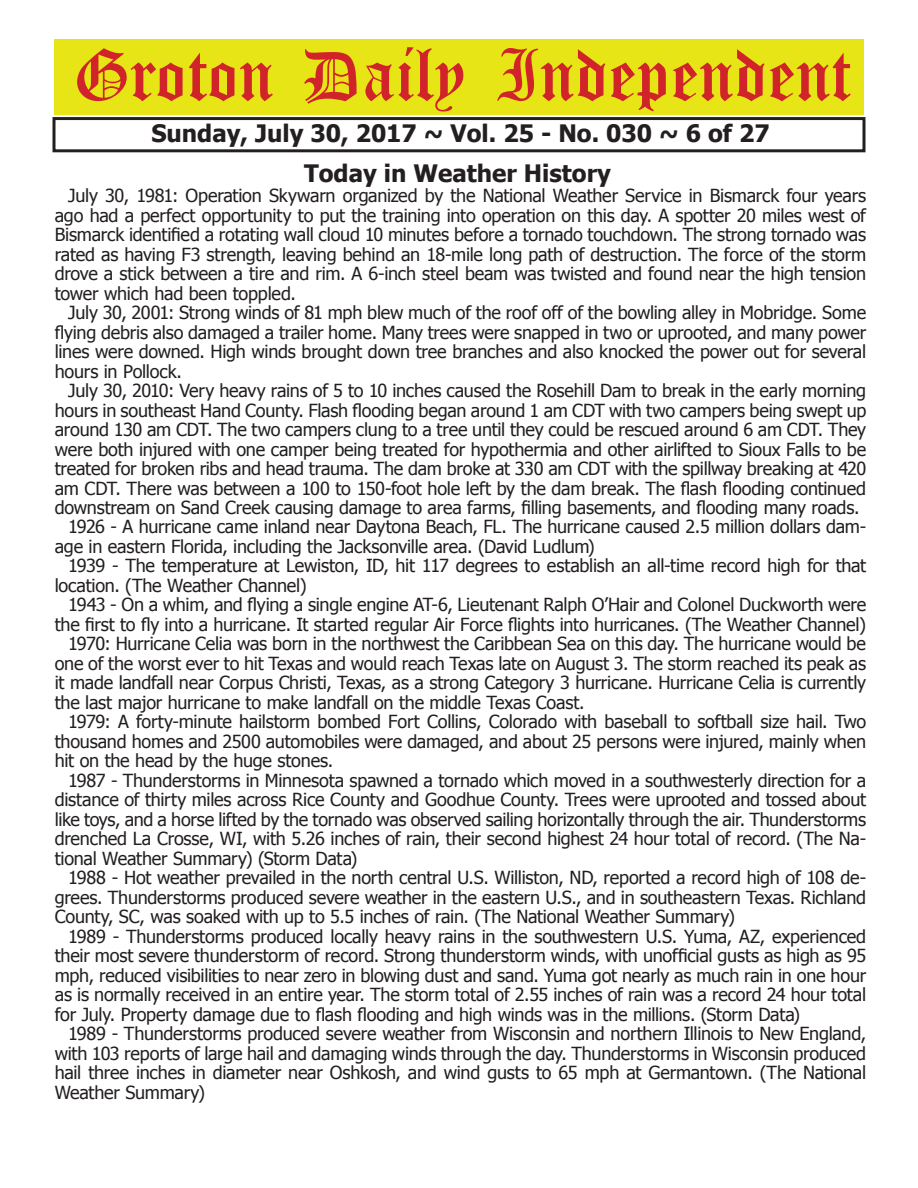
<style>
.page{position:relative;width:918px;height:1188px;background:#fff}
.page>*{position:absolute;margin:0;border:0;box-sizing:border-box;transform-origin:0 0}
.t1{font:54px "Old English Five";color:#d1232a}
.t2{font:700 24px "Tahoma";color:#231f20}
.t3{font:18px/19.5px "Tahoma";letter-spacing:-.015em;color:#231f20;text-align:justify}
</style>
<div class="page">
<div style="left:52px;top:117px;width:814px;height:35px;border:3px solid #231f20"></div>
<div style="left:54px;top:40px;width:810px;height:75px;background:#e7e515"></div>
<h1 class="t1" style="left:73px;top:50px;width:779px">Groton Daily Independent</h1>
<h2 class="t2" style="left:151px;top:116px;width:620px">Sunday, July 30, 2017 ~ Vol. 25 - No. 030 ~ 6 of 27</h2>
<h2 class="t2" style="left:304px;top:157px;width:308px">Today in Weather History</h2>
<p class="t3" style="left:55px;top:185px;width:813px;text-indent:14px">July 30, 1981: Operation Skywarn organized by the National Weather Service in Bismarck four years ago had a perfect opportunity to put the training into operation on this day. A spotter 20 miles west of Bismarck identified a rotating wall cloud 10 minutes before a tornado touchdown. The strong tornado was rated as having F3 strength, leaving behind an 18-mile long path of destruction. The force of the storm drove a stick between a tire and rim. A 6-inch steel beam was twisted and found near the high tension tower which had been toppled.</p>
<p class="t3" style="left:55px;top:302px;width:813px;text-indent:14px">July 30, 2001: Strong winds of 81 mph blew much of the roof off of the bowling alley in Mobridge. Some flying debris also damaged a trailer home. Many trees were snapped in two or uprooted, and many power lines were downed. High winds brought down tree branches and also knocked the power out for several hours in Pollock.</p>
<p class="t3" style="left:68px;top:380px;width:799px">July 30, 2010: Very heavy rains of 5 to 10 inches caused the Rosehill Dam to break in the early morning</p>
<p class="t3" style="left:55px;top:399px;width:813px">hours in southeast Hand County. Flash flooding began around 1 am CDT with two campers being swept up</p>
<p class="t3" style="left:55px;top:419px;width:813px">around 130 am CDT. The two campers clung to a tree until they could be rescued around 6 am CDT. They</p>
<p class="t3" style="left:55px;top:438px;width:813px">were both injured with one camper being treated for hypothermia and other airlifted to Sioux Falls to be</p>
<p class="t3" style="left:55px;top:458px;width:813px">treated for broken ribs and head trauma. The dam broke at 330 am CDT with the spillway breaking at 420</p>
<p class="t3" style="left:55px;top:477px;width:813px">am CDT. There was between a 100 to 150-foot hole left by the dam break. The flash flooding continued</p>
<p class="t3" style="left:55px;top:497px;width:806px">downstream on Sand Creek causing damage to area farms, filling basements, and flooding many roads.</p>
<p class="t3" style="left:68px;top:516px;width:799px">1926 - A hurricane came inland near Daytona Beach, FL. The hurricane caused 2.5 million dollars dam-</p>
<p class="t3" style="left:55px;top:536px;width:542px">age in eastern Florida, including the Jacksonville area. (David Ludlum)</p>
<p class="t3" style="left:68px;top:555px;width:800px">1939 - The temperature at Lewiston, ID, hit 117 degrees to establish an all-time record high for that</p>
<p class="t3" style="left:55px;top:575px;width:254px">location. (The Weather Channel)</p>
<p class="t3" style="left:68px;top:594px;width:800px">1943 - On a whim, and flying a single engine AT-6, Lieutenant Ralph O’Hair and Colonel Duckworth were</p>
<p class="t3" style="left:55px;top:614px;width:813px">the first to fly into a hurricane. It started regular Air Force flights into hurricanes. (The Weather Channel)</p>
<p class="t3" style="left:68px;top:633px;width:799px">1970: Hurricane Celia was born in the northwest the Caribbean Sea on this day. The hurricane would be</p>
<p class="t3" style="left:55px;top:653px;width:813px">one of the worst ever to hit Texas and would reach Texas late on August 3. The storm reached its peak as</p>
<p class="t3" style="left:55px;top:672px;width:813px">it made landfall near Corpus Christi, Texas, as a strong Category 3 hurricane. Hurricane Celia is currently</p>
<p class="t3" style="left:55px;top:692px;width:531px">the last major hurricane to make landfall on the middle Texas Coast.</p>
<p class="t3" style="left:68px;top:711px;width:799px">1979: A forty-minute hailstorm bombed Fort Collins, Colorado with baseball to softball size hail. Two</p>
<p class="t3" style="left:55px;top:731px;width:813px">thousand homes and 2500 automobiles were damaged, and about 25 persons were injured, mainly when</p>
<p class="t3" style="left:55px;top:750px;width:280px">hit on the head by the huge stones.</p>
<p class="t3" style="left:68px;top:770px;width:799px">1987 - Thunderstorms in Minnesota spawned a tornado which moved in a southwesterly direction for a</p>
<p class="t3" style="left:55px;top:789px;width:813px">distance of thirty miles across Rice County and Goodhue County. Trees were uprooted and tossed about</p>
<p class="t3" style="left:55px;top:809px;width:813px">like toys, and a horse lifted by the tornado was observed sailing horizontally through the air. Thunderstorms</p>
<p class="t3" style="left:55px;top:828px;width:813px">drenched La Crosse, WI, with 5.26 inches of rain, their second highest 24 hour total of record. (The Na-</p>
<p class="t3" style="left:55px;top:848px;width:304px">tional Weather Summary) (Storm Data)</p>
<p class="t3" style="left:68px;top:867px;width:799px">1988 - Hot weather prevailed in the north central U.S. Williston, ND, reported a record high of 108 de-</p>
<p class="t3" style="left:55px;top:887px;width:813px">grees. Thunderstorms produced severe weather in the eastern U.S., and in southeastern Texas. Richland</p>
<p class="t3" style="left:55px;top:906px;width:682px">County, SC, was soaked with up to 5.5 inches of rain. (The National Weather Summary)</p>
<p class="t3" style="left:68px;top:926px;width:799px">1989 - Thunderstorms produced locally heavy rains in the southwestern U.S. Yuma, AZ, experienced</p>
<p class="t3" style="left:55px;top:945px;width:813px">their most severe thunderstorm of record. Strong thunderstorm winds, with unofficial gusts as high as 95</p>
<p class="t3" style="left:55px;top:965px;width:813px">mph, reduced visibilities to near zero in blowing dust and sand. Yuma got nearly as much rain in one hour</p>
<p class="t3" style="left:55px;top:984px;width:813px">as is normally received in an entire year. The storm total of 2.55 inches of rain was a record 24 hour total</p>
<p class="t3" style="left:55px;top:1004px;width:747px">for July. Property damage due to flash flooding and high winds was in the millions. (Storm Data)</p>
<p class="t3" style="left:68px;top:1023px;width:799px">1989 - Thunderstorms produced severe weather from Wisconsin and northern Illinois to New England,</p>
<p class="t3" style="left:55px;top:1043px;width:813px">with 103 reports of large hail and damaging winds through the day. Thunderstorms in Wisconsin produced</p>
<p class="t3" style="left:55px;top:1062px;width:813px">hail three inches in diameter near Oshkosh, and wind gusts to 65 mph at Germantown. (The National</p>
<p class="t3" style="left:55px;top:1082px;width:152px">Weather Summary)</p>
</div>
